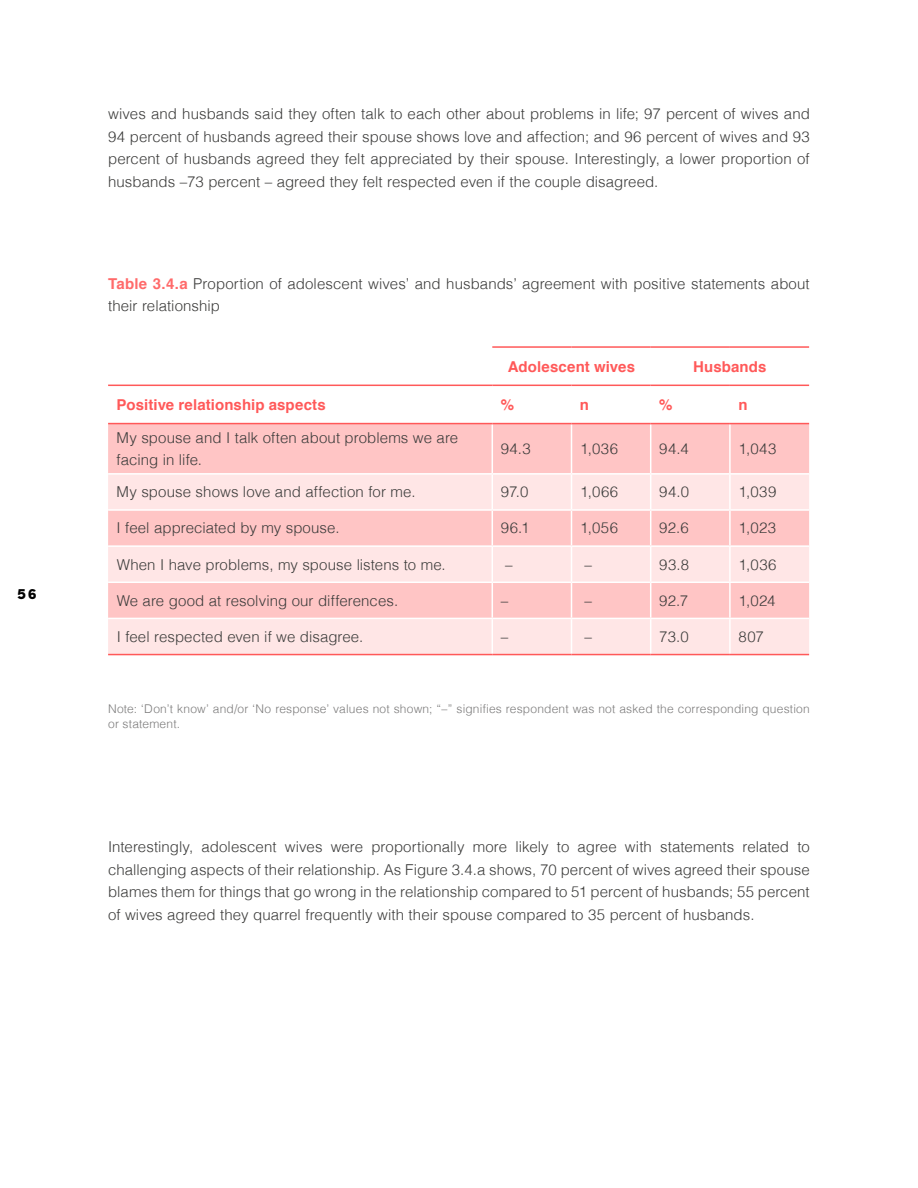
<style>
.page{position:relative;width:918px;height:1188px;background:#fff}
.page>*{position:absolute;margin:0;border:0;box-sizing:border-box;transform-origin:0 0}
.t1{font:300 15px/22.5px "Helvetica";letter-spacing:.005em;color:#3c3c3b}
.t2{font:700 15px "Helvetica";letter-spacing:.005em;color:#ff5959}
.t3{font:900 15px "Sofia Pro";color:#000}
.t4{font:300 12px/15px "Helvetica";letter-spacing:.015em;color:#7c7b7b}
.s1{font-weight:700;color:#ff6a6a}
</style>
<div class="page">
<div style="left:108px;top:424px;width:701px;height:49px;background:#ffc5c5"></div>
<svg style="left:108px;top:475px;width:701px;height:179px;background:#ffd9d9"></svg>
<hr style="left:492px;top:424px;width:1px;height:49px;background:#fff">
<hr style="left:571px;top:424px;width:1px;height:49px;background:#fff">
<hr style="left:650px;top:424px;width:1px;height:49px;background:#fff">
<hr style="left:729px;top:424px;width:2px;height:49px;background:#fff">
<hr style="left:492px;top:475px;width:1px;height:34px;background:#fff">
<hr style="left:571px;top:475px;width:1px;height:34px;background:#fff">
<hr style="left:650px;top:475px;width:1px;height:34px;background:#fff">
<hr style="left:729px;top:475px;width:2px;height:34px;background:#fff">
<hr style="left:492px;top:511px;width:1px;height:34px;background:#fff">
<hr style="left:571px;top:511px;width:1px;height:34px;background:#fff">
<hr style="left:650px;top:511px;width:1px;height:34px;background:#fff">
<hr style="left:729px;top:511px;width:2px;height:34px;background:#fff">
<hr style="left:492px;top:547px;width:1px;height:35px;background:#fff">
<hr style="left:571px;top:547px;width:1px;height:35px;background:#fff">
<hr style="left:650px;top:547px;width:1px;height:35px;background:#fff">
<hr style="left:729px;top:547px;width:2px;height:35px;background:#fff">
<hr style="left:492px;top:583px;width:1px;height:35px;background:#fff">
<hr style="left:571px;top:583px;width:1px;height:35px;background:#fff">
<hr style="left:650px;top:583px;width:1px;height:35px;background:#fff">
<hr style="left:729px;top:583px;width:2px;height:35px;background:#fff">
<hr style="left:492px;top:619px;width:1px;height:35px;background:#fff">
<hr style="left:571px;top:619px;width:1px;height:35px;background:#fff">
<hr style="left:650px;top:619px;width:1px;height:35px;background:#fff">
<hr style="left:729px;top:619px;width:2px;height:35px;background:#fff">
<hr style="left:108px;top:509px;width:384px;height:2px;background:#fff">
<hr style="left:492px;top:509px;width:79px;height:2px;background:#fff">
<hr style="left:571px;top:509px;width:80px;height:2px;background:#fff">
<hr style="left:651px;top:509px;width:79px;height:2px;background:#fff">
<hr style="left:730px;top:509px;width:79px;height:2px;background:#fff">
<hr style="left:108px;top:545px;width:384px;height:2px;background:#fff">
<hr style="left:492px;top:545px;width:79px;height:2px;background:#fff">
<hr style="left:571px;top:545px;width:80px;height:2px;background:#fff">
<hr style="left:651px;top:545px;width:79px;height:2px;background:#fff">
<hr style="left:730px;top:545px;width:79px;height:2px;background:#fff">
<hr style="left:108px;top:582px;width:384px;height:1px;background:#fff">
<hr style="left:492px;top:582px;width:79px;height:1px;background:#fff">
<hr style="left:571px;top:582px;width:80px;height:1px;background:#fff">
<hr style="left:651px;top:582px;width:79px;height:1px;background:#fff">
<hr style="left:730px;top:582px;width:79px;height:1px;background:#fff">
<hr style="left:108px;top:618px;width:384px;height:1px;background:#fff">
<hr style="left:492px;top:618px;width:79px;height:1px;background:#fff">
<hr style="left:571px;top:618px;width:80px;height:1px;background:#fff">
<hr style="left:651px;top:618px;width:79px;height:1px;background:#fff">
<hr style="left:730px;top:618px;width:79px;height:1px;background:#fff">
<hr style="left:492px;top:346px;width:79px;height:2px;background:#ff5959">
<hr style="left:571px;top:346px;width:80px;height:2px;background:#ff5959">
<hr style="left:651px;top:346px;width:79px;height:2px;background:#ff5959">
<hr style="left:730px;top:346px;width:79px;height:2px;background:#ff5959">
<hr style="left:108px;top:385px;width:384px;height:1px;background:#ff5959">
<hr style="left:492px;top:385px;width:79px;height:1px;background:#ff5959">
<hr style="left:571px;top:385px;width:80px;height:1px;background:#ff5959">
<hr style="left:651px;top:385px;width:79px;height:1px;background:#ff5959">
<hr style="left:730px;top:385px;width:79px;height:1px;background:#ff5959">
<hr style="left:108px;top:423px;width:384px;height:1px;background:#ff5959">
<hr style="left:492px;top:423px;width:79px;height:1px;background:#ff5959">
<hr style="left:571px;top:423px;width:80px;height:1px;background:#ff5959">
<hr style="left:651px;top:423px;width:79px;height:1px;background:#ff5959">
<hr style="left:730px;top:423px;width:79px;height:1px;background:#ff5959">
<hr style="left:108px;top:654px;width:384px;height:1px;background:#ff5959">
<hr style="left:492px;top:654px;width:79px;height:1px;background:#ff5959">
<hr style="left:571px;top:654px;width:80px;height:1px;background:#ff5959">
<hr style="left:651px;top:654px;width:79px;height:1px;background:#ff5959">
<hr style="left:730px;top:654px;width:79px;height:1px;background:#ff5959">
<p class="t3" style="left:17px;top:582px;width:21px">56</p>
<p class="t1" style="left:108px;top:101px;width:703px;text-align:justify">wives and husbands said they often talk to each other about problems in life; 97 percent of wives and 94 percent of husbands agreed their spouse shows love and affection; and 96 percent of wives and 93 percent of husbands agreed they felt appreciated by their spouse. Interestingly, a lower proportion of husbands –73 percent – agreed they felt respected even if the couple disagreed.</p>
<p class="t1" style="left:108px;top:271px;width:703px"><span class="s1">Table 3.4.a</span> Proportion of adolescent wives’ and husbands’ agreement with positive statements about their relationship</p>
<p class="t2" style="left:508px;top:354px;width:129px">Adolescent wives</p>
<p class="t2" style="left:693px;top:354px;width:75px">Husbands</p>
<p class="t2" style="left:117px;top:393px;width:211px">Positive relationship aspects</p>
<p class="t2" style="left:501px;top:393px;width:15px">%</p>
<p class="t2" style="left:580px;top:393px;width:11px">n</p>
<p class="t2" style="left:659px;top:393px;width:15px">%</p>
<p class="t2" style="left:738px;top:393px;width:11px">n</p>
<p class="t1" style="left:117px;top:425px;width:343px">My spouse and I talk often about problems we are facing in life.</p>
<p class="t1" style="left:501px;top:436px;width:31px">94.3</p>
<p class="t1" style="left:580px;top:436px;width:40px">1,036</p>
<p class="t1" style="left:659px;top:436px;width:31px">94.4</p>
<p class="t1" style="left:738px;top:436px;width:40px">1,043</p>
<p class="t1" style="left:117px;top:480px;width:300px">My spouse shows love and affection for me.</p>
<p class="t1" style="left:501px;top:480px;width:29px">97.0</p>
<p class="t1" style="left:580px;top:480px;width:40px">1,066</p>
<p class="t1" style="left:659px;top:480px;width:31px">94.0</p>
<p class="t1" style="left:738px;top:480px;width:39px">1,039</p>
<p class="t1" style="left:117px;top:516px;width:224px">I feel appreciated by my spouse.</p>
<p class="t1" style="left:501px;top:516px;width:30px">96.1</p>
<p class="t1" style="left:580px;top:516px;width:39px">1,056</p>
<p class="t1" style="left:659px;top:516px;width:31px">92.6</p>
<p class="t1" style="left:738px;top:516px;width:39px">1,023</p>
<p class="t1" style="left:117px;top:552px;width:331px">When I have problems, my spouse listens to me.</p>
<p class="t1" style="left:505px;top:552px;width:9px">–</p>
<p class="t1" style="left:584px;top:552px;width:9px">–</p>
<p class="t1" style="left:659px;top:552px;width:32px">93.8</p>
<p class="t1" style="left:738px;top:552px;width:40px">1,036</p>
<p class="t1" style="left:117px;top:588px;width:283px">We are good at resolving our differences.</p>
<p class="t1" style="left:501px;top:588px;width:9px">–</p>
<p class="t1" style="left:584px;top:588px;width:9px">–</p>
<p class="t1" style="left:659px;top:588px;width:31px">92.7</p>
<p class="t1" style="left:739px;top:588px;width:39px">1,024</p>
<p class="t1" style="left:117px;top:624px;width:248px">I feel respected even if we disagree.</p>
<p class="t1" style="left:501px;top:624px;width:9px">–</p>
<p class="t1" style="left:584px;top:624px;width:9px">–</p>
<p class="t1" style="left:659px;top:624px;width:31px">73.0</p>
<p class="t1" style="left:739px;top:624px;width:27px">807</p>
<p class="t4" style="left:108px;top:700px;width:703px">Note: ‘Don’t know’ and/or ‘No response’ values not shown; “–” signifies respondent was not asked the corresponding question or statement.</p>
<p class="t1" style="left:108px;top:835px;width:703px;text-align:justify">Interestingly, adolescent wives were proportionally more likely to agree with statements related to challenging aspects of their relationship. As Figure 3.4.a shows, 70 percent of wives agreed their spouse blames them for things that go wrong in the relationship compared to 51 percent of husbands; 55 percent of wives agreed they quarrel frequently with their spouse compared to 35 percent of husbands.</p>
</div>
